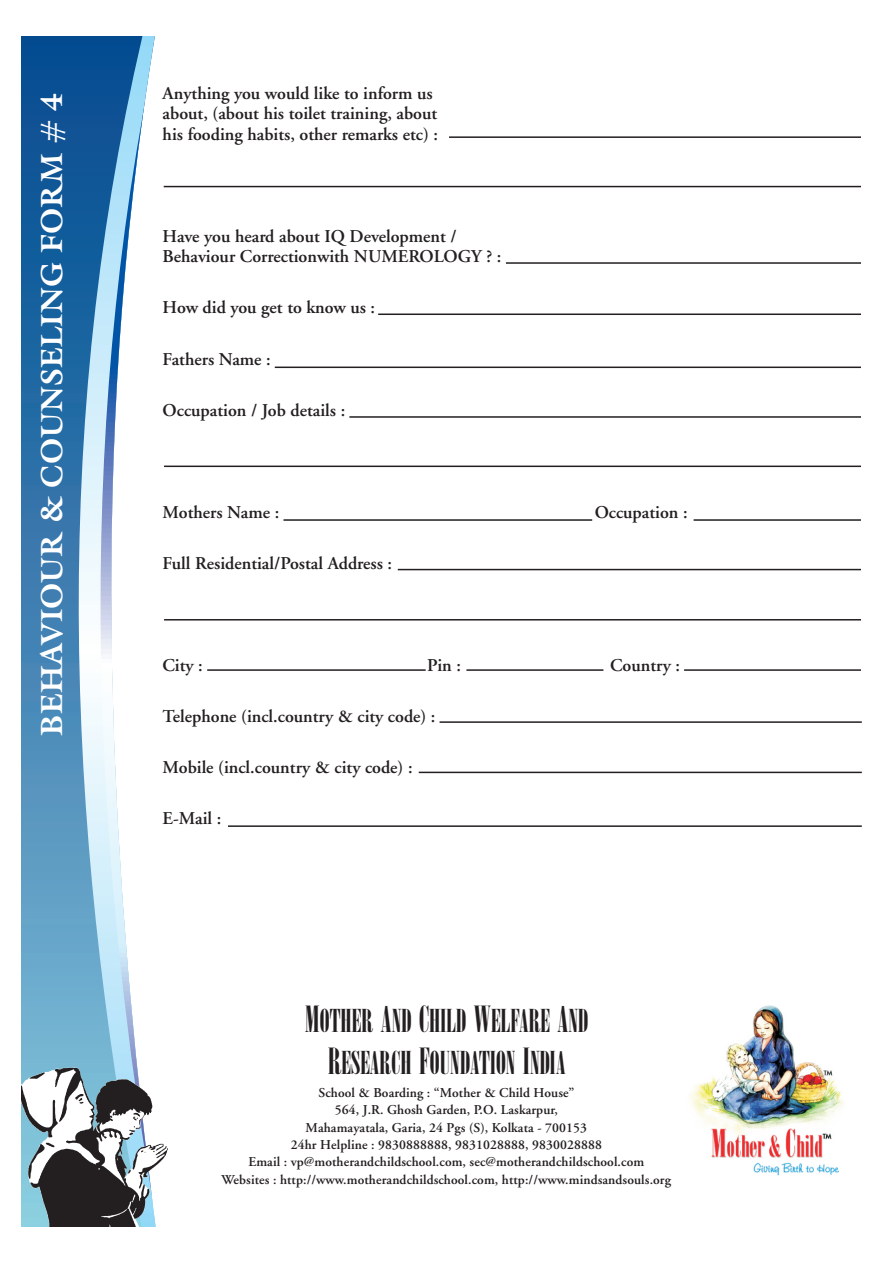
<style>
.page{position:relative;width:893px;height:1263px;background:#fff}
.page>*{position:absolute;margin:0;border:0;box-sizing:border-box;transform-origin:0 0}
.t1{font:31.5px/41.2px "Onyx";color:#231f20;text-align:center}
.t2{font:700 30px "Galliard IT Cby BT";color:#fff}
.t3{font:600 18px/20.4px "Adobe Garamond";color:#231f20}
.t4{font:600 13.5px/17.4px "Adobe Garamond";letter-spacing:.01em;color:#231f20;text-align:center}
.s1{font-size:36px}
</style>
<div class="page">
<hr style="left:449px;top:136px;width:412px;height:2px;background:#231f20">
<hr style="left:164px;top:186px;width:697px;height:1px;background:#231f20">
<hr style="left:506px;top:262px;width:355px;height:2px;background:#231f20">
<hr style="left:378px;top:313px;width:483px;height:2px;background:#231f20">
<hr style="left:275px;top:367px;width:586px;height:1px;background:#231f20">
<hr style="left:694px;top:519px;width:167px;height:2px;background:#231f20">
<hr style="left:398px;top:569px;width:463px;height:1px;background:#231f20">
<hr style="left:164px;top:619px;width:697px;height:1px;background:#231f20">
<hr style="left:684px;top:669px;width:177px;height:2px;background:#231f20">
<hr style="left:466px;top:669px;width:137px;height:2px;background:#231f20">
<hr style="left:207px;top:669px;width:219px;height:2px;background:#231f20">
<hr style="left:440px;top:721px;width:422px;height:2px;background:#231f20">
<hr style="left:419px;top:772px;width:443px;height:1px;background:#231f20">
<hr style="left:228px;top:825px;width:634px;height:2px;background:#231f20">
<hr style="left:283px;top:519px;width:309px;height:2px;background:#231f20">
<hr style="left:349px;top:416px;width:512px;height:2px;background:#231f20">
<hr style="left:164px;top:466px;width:697px;height:1px;background:#231f20">
<img style="left:689px;top:1005px;width:154px;height:171px">
<svg style="left:21px;top:36px;width:26px;height:1030px;background:#397baf"></svg>
<svg style="left:47px;top:36px;width:25px;height:1030px;background:#397baf"></svg>
<svg style="left:72px;top:36px;width:83px;height:1030px"></svg>
<img style="left:21px;top:1066px;width:147px;height:161px">
<h2 class="t2" style="left:39px;top:736px;width:645px;rotate:-90deg">BEHAVIOUR &amp; COUNSELING FORM # 4</h2>
<p class="t3" style="left:163px;top:85px;width:277px">Anything you would like to inform us about, (about his toilet training, about his fooding habits, other remarks etc) :</p>
<p class="t3" style="left:163px;top:228px;width:340px">Have you heard about IQ Development /<br>Behaviour Correctionwith NUMEROLOGY ? :</p>
<p class="t3" style="left:163px;top:299px;width:214px">How did you get to know us :</p>
<p class="t3" style="left:163px;top:350px;width:110px">Fathers Name :</p>
<p class="t3" style="left:163px;top:401px;width:184px">Occupation / Job details :</p>
<p class="t3" style="left:163px;top:503px;width:118px">Mothers Name :</p>
<p class="t3" style="left:595px;top:503px;width:94px">Occupation :</p>
<p class="t3" style="left:163px;top:554px;width:231px">Full Residential/Postal Address :</p>
<p class="t3" style="left:163px;top:657px;width:42px">City :</p>
<p class="t3" style="left:427px;top:657px;width:35px">Pin :</p>
<p class="t3" style="left:610px;top:657px;width:71px">Country :</p>
<p class="t3" style="left:163px;top:708px;width:274px">Telephone (incl.country &amp; city code) :</p>
<p class="t3" style="left:163px;top:759px;width:251px">Mobile (incl.country &amp; city code) :</p>
<p class="t3" style="left:163px;top:810px;width:60px">E-Mail :</p>
<h1 class="t1" style="left:305px;top:1003px;width:285px"><span class="s1">M</span>OTHER <span class="s1">A</span>ND <span class="s1">C</span>HILD <span class="s1">W</span>ELFARE <span class="s1">A</span>ND<br><span class="s1">R</span>ESEARCH <span class="s1">F</span>OUNDATION <span class="s1">I</span>NDIA</h1>
<p class="t4" style="left:222px;top:1085px;width:451px">School &amp; Boarding : “Mother &amp; Child House”<br>564, J.R. Ghosh Garden, P.O. Laskarpur,<br>Mahamayatala, Garia, 24 Pgs (S), Kolkata - 700153<br>24hr Helpline : 9830888888, 9831028888, 9830028888<br>Email : vp@motherandchildschool.com, sec@motherandchildschool.com<br>Websites : http://www.motherandchildschool.com, http://www.mindsandsouls.org</p>
</div>
